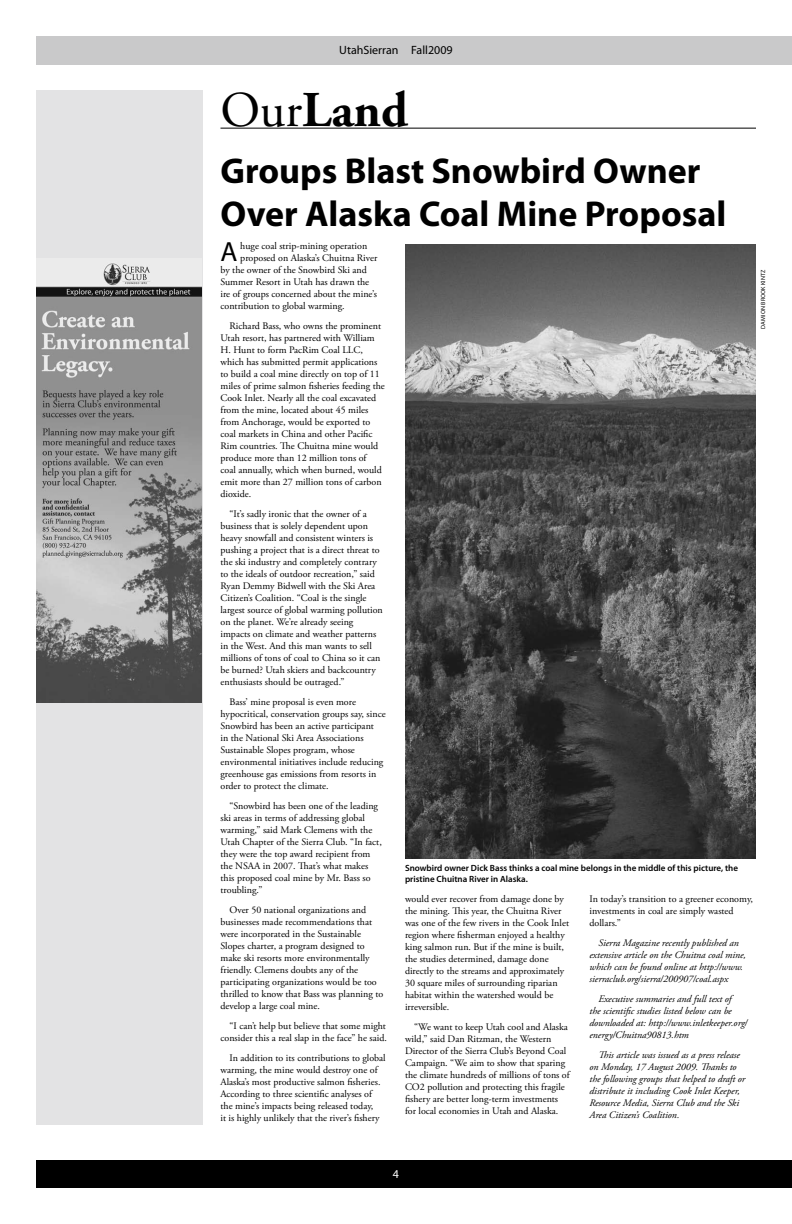
<style>
.page{position:relative;width:792px;height:1224px;background:#fff}
.page>*{position:absolute;margin:0;border:0;box-sizing:border-box;transform-origin:0 0}
.t1{font:700 50px "Adobe Garamond Pro";color:#000}
.t2{font:700 36px/43px "Myriad Pro";color:#000}
.t3{font:27.8px "Myriad Pro";color:#000}
.t4{font:12px "Myriad Pro";color:#000}
.t5{font:12px "Myriad Pro";color:#fff}
.t6{font:10px/12px "Adobe Garamond Pro";color:#000}
.t7{font:italic 10px/12px "Adobe Garamond Pro";color:#000}
.t8{font:600 9px/11px "Myriad Pro";color:#000}
.t9{font:6px "Myriad Pro";color:#000}
.s1{font-weight:400}
</style>
<div class="page">
<div style="left:36px;top:90px;width:166px;height:1035px;background:#e3e3e4"></div>
<hr style="left:220px;top:128px;width:536px;height:1px;background:#000">
<img style="left:36px;top:262px;width:166px;height:441px">
<img style="left:405px;top:245px;width:351px;height:614px">
<div style="left:36px;top:1161px;width:756px;height:27px;background:#000"></div>
<div style="left:36px;top:36px;width:756px;height:29px;background:#c9c9ca"></div>
<p class="t4" style="left:339px;top:42px;width:115px">UtahSierran Fall2009</p>
<h1 class="t1" style="left:220px;top:81px;width:189px"><span class="s1">Our</span>Land</h1>
<h2 class="t2" style="left:220px;top:148px;width:507px">Groups Blast Snowbird Owner<br>Over Alaska Coal Mine Proposal</h2>
<h3 class="t3" style="left:220px;top:235px;width:19px">A</h3>
<p class="t6" style="left:240px;top:241px;width:128px">huge coal strip-mining operation</p>
<p class="t6" style="left:240px;top:253px;width:139px">proposed on Alaska’s Chuitna River</p>
<p class="t6" style="left:220px;top:265px;width:148px">by the owner of the Snowbird Ski and</p>
<p class="t6" style="left:220px;top:277px;width:150px">Summer Resort in Utah has drawn the</p>
<p class="t6" style="left:220px;top:289px;width:158px">ire of groups concerned about the mine’s</p>
<p class="t6" style="left:220px;top:301px;width:126px">contribution to global warming.</p>
<p class="t6" style="left:220px;top:321px;width:166px;text-indent:9px">Richard Bass, who owns the prominent Utah resort, has partnered with William H. Hunt to form PacRim Coal LLC, which has submitted permit applications to build a coal mine directly on top of 11 miles of prime salmon fisheries feeding the Cook Inlet. Nearly all the coal excavated from the mine, located about 45 miles from Anchorage, would be exported to coal markets in China and other Pacific Rim countries. The Chuitna mine would produce more than 12 million tons of<br>coal annually, which when burned, would emit more than 27 million tons of carbon dioxide.</p>
<p class="t6" style="left:220px;top:509px;width:164px;text-indent:9px">“It’s sadly ironic that the owner of a business that is solely dependent upon heavy snowfall and consistent winters is pushing a project that is a direct threat to the ski industry and completely contrary to the ideals of outdoor recreation,” said Ryan Demmy Bidwell with the Ski Area Citizen’s Coalition. “Coal is the single largest source of global warming pollution on the planet. We’re already seeing impacts on climate and weather patterns in the West. And this man wants to sell millions of tons of coal to China so it can be burned? Utah skiers and backcountry enthusiasts should be outraged.”</p>
<p class="t6" style="left:220px;top:697px;width:167px;text-indent:9px">Bass’ mine proposal is even more hypocritical, conservation groups say, since Snowbird has been an active participant<br>in the National Ski Area Associations Sustainable Slopes program, whose environmental initiatives include reducing greenhouse gas emissions from resorts in order to protect the climate.</p>
<p class="t6" style="left:220px;top:801px;width:163px;text-indent:9px">“Snowbird has been one of the leading ski areas in terms of addressing global warming,” said Mark Clemens with the Utah Chapter of the Sierra Club. “In fact, they were the top award recipient from the NSAA in 2007. That’s what makes this proposed coal mine by Mr. Bass so troubling.”</p>
<p class="t6" style="left:220px;top:905px;width:164px;text-indent:9px">Over 50 national organizations and businesses made recommendations that were incorporated in the Sustainable Slopes charter, a program designed to make ski resorts more environmentally friendly. Clemens doubts any of the participating organizations would be too thrilled to know that Bass was planning to develop a large coal mine.</p>
<p class="t6" style="left:220px;top:1021px;width:168px;text-align:right">“I can’t help but believe that some might consider this a real slap in the face” he said.</p>
<p class="t6" style="left:220px;top:1053px;width:167px;text-indent:9px">In addition to its contributions to global warming, the mine would destroy one of Alaska’s most productive salmon fisheries.<br>According to three scientific analyses of the mine’s impacts being released today,<br>it is highly unlikely that the river’s fishery</p>
<p class="t8" style="left:405px;top:862px;width:335px">Snowbird owner Dick Bass thinks a coal mine belongs in the middle of this picture, the pristine Chuitna River in Alaska.</p>
<p class="t6" style="left:405px;top:894px;width:166px">would ever recover from damage done by the mining. This year, the Chuitna River was one of the few rivers in the Cook Inlet region where fisherman enjoyed a healthy king salmon run. But if the mine is built, the studies determined, damage done directly to the streams and approximately 30 square miles of surrounding riparian habitat within the watershed would be irreversible.</p>
<p class="t6" style="left:405px;top:1022px;width:166px;text-indent:9px">“We want to keep Utah cool and Alaska wild,” said Dan Ritzman, the Western Director of the Sierra Club’s Beyond Coal Campaign. “We aim to show that sparing the climate hundreds of millions of tons of CO2 pollution and protecting this fragile fishery are better long-term investments for local economies in Utah and Alaska.</p>
<p class="t6" style="left:590px;top:894px;width:165px">In today’s transition to a greener economy, investments in coal are simply wasted dollars.”</p>
<p class="t7" style="left:590px;top:938px;width:158px;text-indent:9px">Sierra Magazine recently published an extensive article on the Chuitna coal mine, which can be found online at http://www. sierraclub.org/sierra/200907/coal.aspx</p>
<p class="t7" style="left:590px;top:994px;width:159px;text-indent:9px">Executive summaries and full text of<br>the scientific studies listed below can be downloaded at: http://www.inletkeeper.org/ energy/Chuitna90813.htm</p>
<p class="t7" style="left:590px;top:1050px;width:157px;text-indent:9px">This article was issued as a press release on Monday, 17 August 2009. Thanks to the following groups that helped to draft or distribute it including Cook Inlet Keeper, Resource Media, Sierra Club and the Ski Area Citizen’s Coalition.</p>
<p class="t9" style="left:760px;top:329px;width:61px;rotate:-90deg">Damion Brook Kintz</p>
<p class="t5" style="left:393px;top:1166px;width:8px">4</p>
</div>
